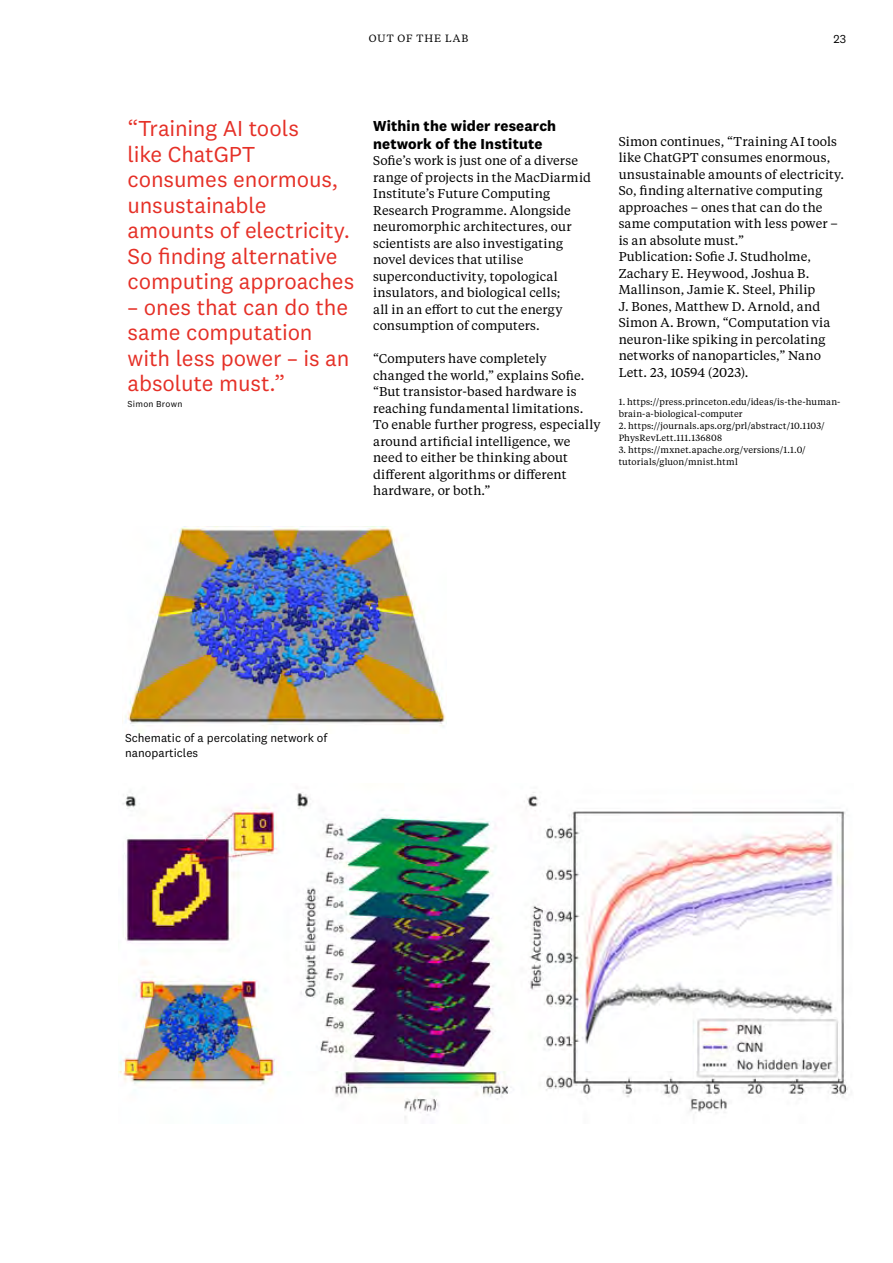
<style>
.page{position:relative;width:893px;height:1263px;background:#fff}
.page>*{position:absolute;margin:0;border:0;box-sizing:border-box;transform-origin:0 0}
.t1{font:22.5px/25.5px "National 2";letter-spacing:-.005em;color:#e53027}
.t2{font:700 15px/18px "National 2";letter-spacing:.01em;color:#000}
.t3{font:12.75px/16.5px "Tiempos Text";letter-spacing:.01em;color:#000}
.t4{font:12px/15px "National 2";color:#000}
.t5{font:10.5px "Tiempos Text";letter-spacing:.105em;color:#000}
.t6{font:9px/12px "Tiempos Text";letter-spacing:.02em;color:#000}
.t7{font:9px "National 2";letter-spacing:.03em;color:#000}
</style>
<div class="page">
<img style="left:125px;top:526px;width:321px;height:206px">
<img style="left:119px;top:792px;width:729px;height:327px">
<p class="t5" style="left:369px;top:32px;width:101px">OUT OF THE LAB</p>
<p class="t4" style="left:834px;top:31px;width:14px">23</p>
<h1 class="t1" style="left:128px;top:116px;width:228px">“Training AI tools<br>like ChatGPT consumes enormous, unsustainable amounts of electricity.<br>So finding alternative computing approaches</h1>
<h1 class="t1" style="left:128px;top:294px;width:223px">– ones that can do the same computation with less power – is an absolute must.”</h1>
<p class="t7" style="left:128px;top:398px;width:56px">Simon Brown</p>
<p class="t2" style="left:373px;top:116px;width:185px">Within the wider research network of the Institute</p>
<p class="t3" style="left:373px;top:152px;width:219px">Sofie’s work is just one of a diverse range of projects in the MacDiarmid<br>Institute’s Future Computing<br>Research Programme. Alongside neuromorphic architectures, our scientists are also investigating novel devices that utilise superconductivity, topological insulators, and biological cells;<br>all in an effort to cut the energy consumption of computers.</p>
<p class="t3" style="left:373px;top:350px;width:229px">“Computers have completely changed the world,” explains Sofie. “But transistor-based hardware is reaching fundamental limitations.<br>To enable further progress, especially around artificial intelligence, we need to either be thinking about different algorithms or different hardware, or both.”</p>
<p class="t3" style="left:619px;top:132px;width:227px">Simon continues, “Training AI tools like ChatGPT consumes enormous, unsustainable amounts of electricity.<br>So, finding alternative computing approaches – ones that can do the same computation with less power – is an absolute must.”<br>Publication: Sofie J. Studholme,<br>Zachary E. Heywood, Joshua B.<br>Mallinson, Jamie K. Steel, Philip<br>J. Bones, Matthew D. Arnold, and<br>Simon A. Brown, “Computation via neuron-like spiking in percolating networks of nanoparticles,” Nano<br>Lett. 23, 10594 (2023).</p>
<p class="t6" style="left:619px;top:396px;width:223px">1. https://press.princeton.edu/ideas/is-the-human&shy;brain-a-biological-computer</p>
<p class="t6" style="left:619px;top:420px;width:208px">2. https://journals.aps.org/prl/abstract/10.1103/<br>PhysRevLett.111.136808</p>
<p class="t6" style="left:619px;top:444px;width:189px">3. https://mxnet.apache.org/versions/1.1.0/ tutorials/gluon/mnist.html</p>
<p class="t4" style="left:125px;top:731px;width:204px">Schematic of a percolating network of nanoparticles</p>
</div>
